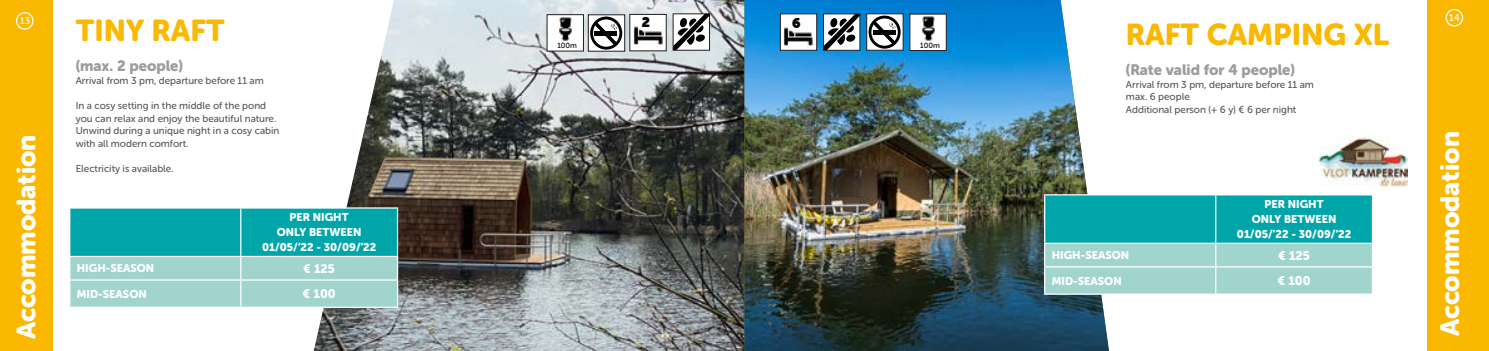
<style>
.page{position:relative;width:1489px;height:351px;background:#fff}
.page>*{position:absolute;margin:0;border:0;box-sizing:border-box;transform-origin:0 0}
.t1{font:30px "Museo Sans Rounded 900";color:#fbb800}
.t2{font:26.25px "Museo Sans Rounded 900";color:#fff}
.t3{font:15px "Museo Sans Rounded 900";color:#9d9d9c}
.t4{font:14px "Museo Sans Rounded";color:#000}
.t5{font:12.5px "Museo Sans Rounded 900";color:#fff}
.t6{font:11.25px/15px "Museo Sans Rounded 900";color:#fff;text-align:center}
.t7{font:10px/12.5px "Museo Sans Rounded 500";color:#575756}
.t8{font:10px "Museo Sans Rounded 500";color:#fff}
.t9{font:7.5px "Museo Sans Rounded 500";color:#000}
</style>
<div class="page">
<img style="left:394px;top:0;width:350px;height:351px">
<svg style="left:313px;top:1px;width:81px;height:350px"></svg>
<div style="left:1427px;top:0;width:61px;height:351px;background:#fbb800"></div>
<div style="left:672px;top:14px;width:37px;height:36px;background:#919597"></div>
<svg style="left:673px;top:13px;width:36px;height:37px"></svg>
<div style="left:1445px;top:9px;width:17px;height:18px;border:1px solid #fff;border-radius:50%"></div>
<div style="left:0;top:0;width:53px;height:351px;background:#fbb800"></div>
<div style="left:16px;top:12px;width:18px;height:18px;border:1px solid #fff;border-radius:50%"></div>
<img style="left:744px;top:0;width:364px;height:351px">
<hr style="left:1044px;top:194px;width:171px;height:1px;background:#fff">
<svg style="left:1044px;top:195px;width:328px;height:98px;background:#59bfbe"></svg>
<hr style="left:1044px;top:293px;width:171px;height:2px;background:#fff">
<img style="left:1319px;top:136px;width:88px;height:52px">
<div style="left:780px;top:14px;width:37px;height:37px;background:#fff;border:1px solid #241f21"></div>
<img style="left:783px;top:27px;width:30px;height:19px">
<div style="left:823px;top:14px;width:37px;height:37px;background:#2b3842"></div>
<svg style="left:823px;top:13px;width:37px;height:37px"></svg>
<div style="left:629px;top:14px;width:37px;height:37px;background:#fff"></div>
<img style="left:633px;top:26px;width:30px;height:19px">
<hr style="left:241px;top:207px;width:157px;height:2px;background:#fff">
<svg style="left:69px;top:208px;width:329px;height:99px;background:#58bfbe"></svg>
<hr style="left:241px;top:307px;width:157px;height:1px;background:#fff">
<svg style="left:588px;top:15px;width:37px;height:36px"></svg>
<svg style="left:590px;top:17px;width:32px;height:33px"></svg>
<svg style="left:866px;top:14px;width:37px;height:36px"></svg>
<svg style="left:868px;top:16px;width:32px;height:33px"></svg>
<div style="left:547px;top:14px;width:36px;height:37px;background:#fff"></div>
<img style="left:559px;top:18px;width:13px;height:23px">
<div style="left:909px;top:14px;width:37px;height:37px;background:#fff"></div>
<img style="left:922px;top:17px;width:13px;height:24px">
<p class="t8" style="left:20px;top:15px;width:12px">13</p>
<h2 class="t2" style="left:11px;top:339px;width:206px;rotate:-90deg">Accommodation</h2>
<h1 class="t1" style="left:76px;top:14px;width:150px">TINY RAFT</h1>
<h3 class="t3" style="left:76px;top:58px;width:109px">(max. 2 people)</h3>
<p class="t7" style="left:76px;top:74px;width:189px">Arrival from 3 pm, departure before 11 am</p>
<p class="t7" style="left:76px;top:99px;width:205px">In a cosy setting in the middle of the pond you can relax and enjoy the beautiful nature.<br>Unwind during a unique night in a cosy cabin with all modern comfort.</p>
<p class="t7" style="left:76px;top:162px;width:99px">Electricity is available.</p>
<p class="t6" style="left:262px;top:210px;width:116px">PER NIGHT<br>ONLY BETWEEN<br>01/05/’22 - 30/09/’22</p>
<p class="t6" style="left:77px;top:261px;width:79px">HIGH-SEASON</p>
<p class="t5" style="left:303px;top:261px;width:33px">€ 125</p>
<p class="t6" style="left:77px;top:286px;width:71px">MID-SEASON</p>
<p class="t5" style="left:302px;top:287px;width:35px">€ 100</p>
<h3 class="t4" style="left:642px;top:14px;width:10px">2</h3>
<h3 class="t4" style="left:792px;top:15px;width:10px">6</h3>
<p class="t9" style="left:557px;top:42px;width:21px">100m</p>
<p class="t9" style="left:920px;top:41px;width:21px">100m</p>
<h1 class="t1" style="left:1125px;top:18px;width:264px">RAFT CAMPING XL</h1>
<h3 class="t3" style="left:1125px;top:61px;width:170px">(Rate valid for 4 people)</h3>
<p class="t7" style="left:1125px;top:78px;width:189px">Arrival from 3 pm, departure before 11 am max. 6 people<br>Additional person (+ 6 y) € 6 per night</p>
<p class="t6" style="left:1236px;top:197px;width:116px">PER NIGHT<br>ONLY BETWEEN<br>01/05/’22 - 30/09/’22</p>
<p class="t6" style="left:1051px;top:248px;width:79px">HIGH-SEASON</p>
<p class="t5" style="left:1278px;top:248px;width:33px">€ 125</p>
<p class="t6" style="left:1051px;top:273px;width:71px">MID-SEASON</p>
<p class="t5" style="left:1277px;top:274px;width:35px">€ 100</p>
<p class="t8" style="left:1448px;top:12px;width:12px">14</p>
<h2 class="t2" style="left:1434px;top:336px;width:206px;rotate:-90deg">Accommodation</h2>
</div>
